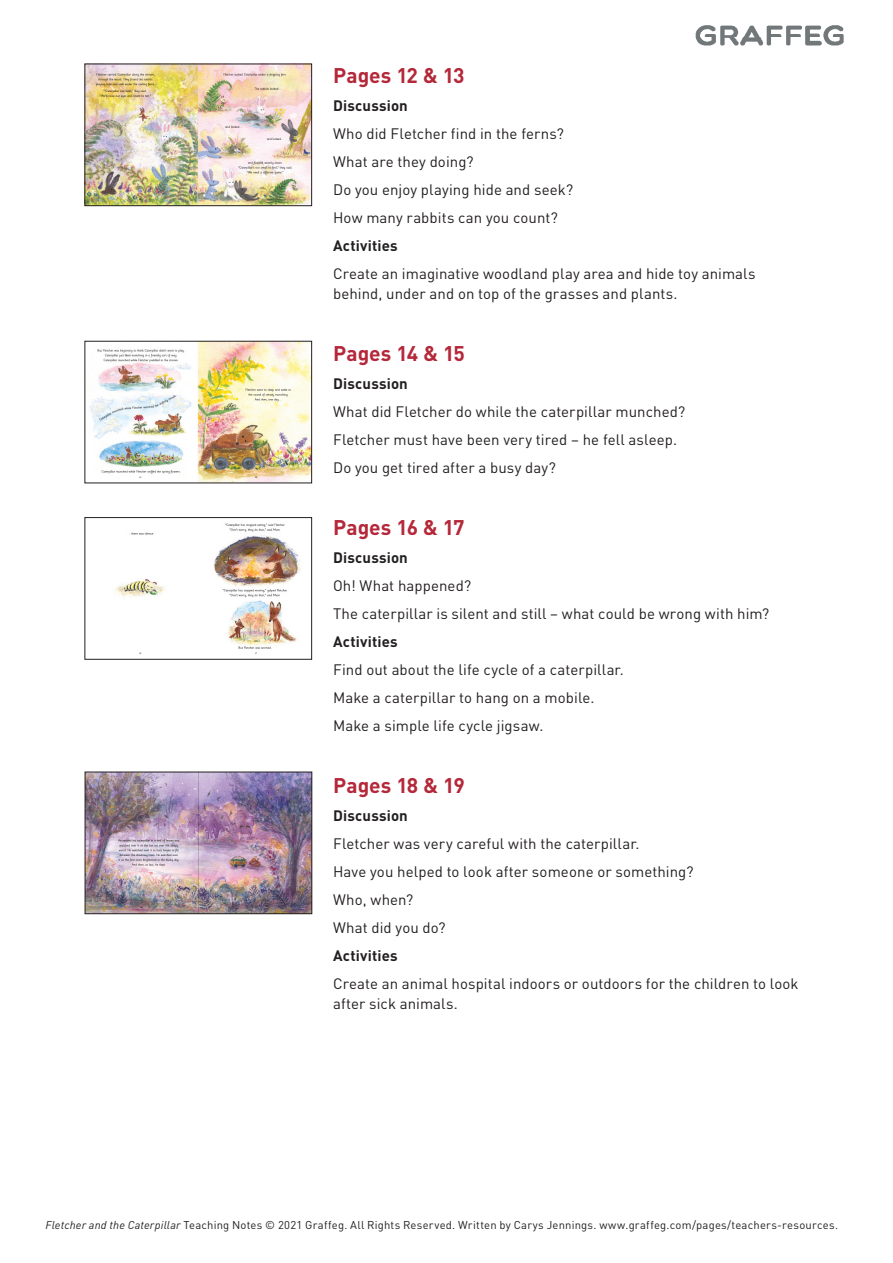
<style>
.page{position:relative;width:893px;height:1263px;background:#fff}
.page>*{position:absolute;margin:0;border:0;box-sizing:border-box;transform-origin:0 0}
.subheads{font:700 21px "DIN";color:#b4283a}
._4__Main_body_copy{font:15px/19.5px "DIN";letter-spacing:.005em;color:#231f20}
._4__Main_body_copy-2{font:700 15px "DIN";letter-spacing:.01em;color:#231f20}
.t1{font:11.25px "DIN";letter-spacing:.02em;color:#231f20}
.s1{font-style:italic}
</style>
<div class="page">
<img style="left:695px;top:25px;width:149px;height:21px">
<img style="left:87px;top:66px;width:223px;height:138px">
<div style="left:85px;top:64px;width:227px;height:142px;border:1px solid #231f20"></div>
<img style="left:88px;top:343px;width:222px;height:138px">
<div style="left:85px;top:341px;width:227px;height:142px;border:1px solid #231f20"></div>
<img style="left:114px;top:523px;width:187px;height:131px">
<div style="left:85px;top:517px;width:227px;height:142px;border:1px solid #231f20"></div>
<img style="left:87px;top:774px;width:223px;height:138px">
<div style="left:85px;top:772px;width:227px;height:142px;border:1px solid #231f20"></div>
<p class="subheads" style="left:333px;top:62px;width:133px">Pages 12 &amp; 13</p>
<p class="_4__Main_body_copy-2" style="left:333px;top:96px;width:76px">Discussion</p>
<p class="_4__Main_body_copy" style="left:333px;top:124px;width:232px">Who did Fletcher find in the ferns?</p>
<p class="_4__Main_body_copy" style="left:333px;top:152px;width:142px">What are they doing?</p>
<p class="_4__Main_body_copy" style="left:333px;top:180px;width:242px">Do you enjoy playing hide and seek?</p>
<p class="_4__Main_body_copy" style="left:333px;top:208px;width:226px">How many rabbits can you count?</p>
<p class="_4__Main_body_copy-2" style="left:333px;top:236px;width:66px">Activities</p>
<p class="_4__Main_body_copy" style="left:333px;top:264px;width:424px">Create an imaginative woodland play area and hide toy animals behind, under and on top of the grasses and plants.</p>
<p class="subheads" style="left:333px;top:340px;width:133px">Pages 14 &amp; 15</p>
<p class="_4__Main_body_copy-2" style="left:333px;top:374px;width:76px">Discussion</p>
<p class="_4__Main_body_copy" style="left:333px;top:401px;width:354px">What did Fletcher do while the caterpillar munched?</p>
<p class="_4__Main_body_copy" style="left:333px;top:429px;width:345px">Fletcher must have been very tired – he fell asleep.</p>
<p class="_4__Main_body_copy" style="left:333px;top:457px;width:224px">Do you get tired after a busy day?</p>
<p class="subheads" style="left:333px;top:514px;width:133px">Pages 16 &amp; 17</p>
<p class="_4__Main_body_copy-2" style="left:333px;top:548px;width:76px">Discussion</p>
<p class="_4__Main_body_copy" style="left:333px;top:575px;width:140px">Oh! What happened?</p>
<p class="_4__Main_body_copy" style="left:333px;top:603px;width:438px">The caterpillar is silent and still – what could be wrong with him?</p>
<p class="_4__Main_body_copy-2" style="left:333px;top:632px;width:66px">Activities</p>
<p class="_4__Main_body_copy" style="left:333px;top:659px;width:292px">Find out about the life cycle of a caterpillar.</p>
<p class="_4__Main_body_copy" style="left:333px;top:688px;width:263px">Make a caterpillar to hang on a mobile.</p>
<p class="_4__Main_body_copy" style="left:333px;top:716px;width:212px">Make a simple life cycle jigsaw.</p>
<p class="subheads" style="left:333px;top:772px;width:133px">Pages 18 &amp; 19</p>
<p class="_4__Main_body_copy-2" style="left:333px;top:806px;width:76px">Discussion</p>
<p class="_4__Main_body_copy" style="left:333px;top:834px;width:308px">Fletcher was very careful with the caterpillar.</p>
<p class="_4__Main_body_copy" style="left:333px;top:862px;width:362px">Have you helped to look after someone or something?</p>
<p class="_4__Main_body_copy" style="left:333px;top:890px;width:82px">Who, when?</p>
<p class="_4__Main_body_copy" style="left:333px;top:918px;width:114px">What did you do?</p>
<p class="_4__Main_body_copy-2" style="left:333px;top:946px;width:66px">Activities</p>
<p class="_4__Main_body_copy" style="left:333px;top:974px;width:467px">Create an animal hospital indoors or outdoors for the children to look after sick animals.</p>
<p class="t1" style="left:45px;top:1218px;width:794px"><span class="s1">Fletcher and the Caterpillar</span> Teaching Notes © 2021 Graffeg. All Rights Reserved. Written by Carys Jennings. www.graffeg.com/pages/teachers-resources.</p>
</div>
